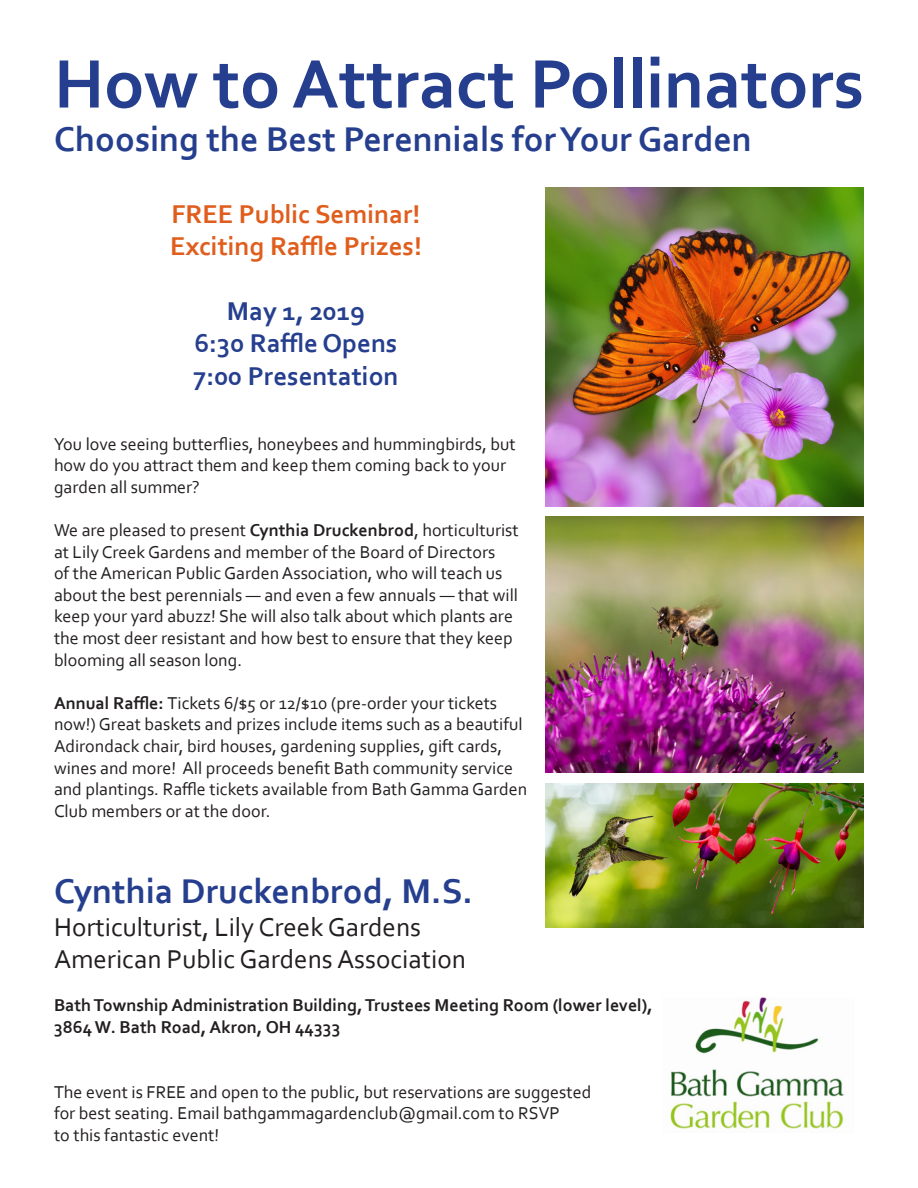
<style>
.page{position:relative;width:918px;height:1188px;background:#fff}
.page>*{position:absolute;margin:0;border:0;box-sizing:border-box;transform-origin:0 0}
.t1{font:700 72px "Corbel";color:#253f8e}
.t2{font:700 36px "Corbel";color:#253f8e}
.t3{font:27px/32.4px "Corbel";color:#231f20}
.t4{font:700 27px/32.4px "Corbel";color:#253f8e;text-align:center}
.t5{font:700 27px "Corbel";color:#e05e1d}
.t6{font:18px/21.6px "Corbel";color:#231f20}
.t7{font:700 18px/21.6px "Corbel";color:#231f20}
.s1{font-weight:700}
</style>
<div class="page">
<img style="left:545px;top:783px;width:319px;height:144px">
<img style="left:545px;top:188px;width:319px;height:318px">
<img style="left:545px;top:517px;width:319px;height:255px">
<img style="left:670px;top:997px;width:174px;height:132px">
<p class="t1" style="left:54px;top:39px;width:811px">How to Attract Pollinators</p>
<p class="t2" style="left:54px;top:116px;width:699px">Choosing the Best Perennials for Your Garden</p>
<p class="t5" style="left:171px;top:197px;width:250px">FREE Public Seminar!</p>
<p class="t5" style="left:170px;top:229px;width:253px">Exciting Raffle Prizes!</p>
<p class="t4" style="left:193px;top:294px;width:207px">May 1, 2019<br>6:30 Raffle Opens<br>7:00 Presentation</p>
<p class="t6" style="left:54px;top:432px;width:463px">You love seeing butterflies, honeybees and hummingbirds, but how do you attract them and keep them coming back to your garden all summer?</p>
<p class="t6" style="left:54px;top:519px;width:466px">We are pleased to present <span class="s1">Cynthia Druckenbrod</span>, horticulturist at Lily Creek Gardens and member of the Board of Directors<br>of the American Public Garden Association, who will teach us about the best perennials — and even a few annuals — that will keep your yard abuzz! She will also talk about which plants are the most deer resistant and how best to ensure that they keep blooming all season long.</p>
<p class="t6" style="left:54px;top:692px;width:475px"><span class="s1">Annual Raffle:</span> Tickets 6/$5 or 12/$10 (pre-order your tickets now!) Great baskets and prizes include items such as a beautiful Adirondack chair, bird houses, gardening supplies, gift cards, wines and more! All proceeds benefit Bath community service and plantings. Raffle tickets available from Bath Gamma Garden Club members or at the door.</p>
<p class="t2" style="left:54px;top:869px;width:421px">Cynthia Druckenbrod, M.S.</p>
<p class="t3" style="left:54px;top:910px;width:414px">Horticulturist, Lily Creek Gardens<br>American Public Gardens Association</p>
<p class="t7" style="left:54px;top:994px;width:600px">Bath Township Administration Building, Trustees Meeting Room (lower level),<br>3864 W. Bath Road, Akron, OH 44333</p>
<p class="t6" style="left:54px;top:1080px;width:539px">The event is FREE and open to the public, but reservations are suggested for best seating. Email bathgammagardenclub@gmail.com to RSVP<br>to this fantastic event!</p>
</div>
